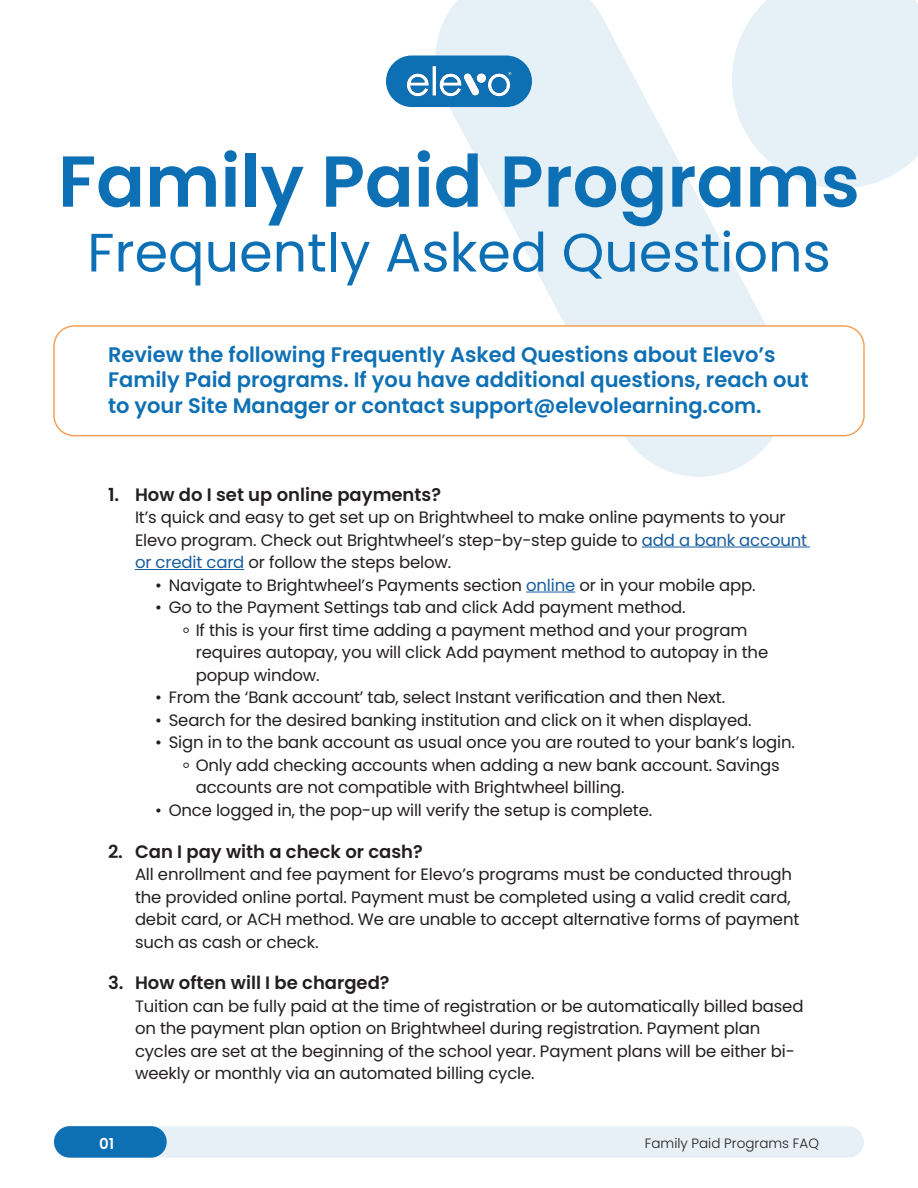
<style>
.page{position:relative;width:918px;height:1188px;background:#fff}
.page>*{position:absolute;margin:0;border:0;box-sizing:border-box;transform-origin:0 0}
.t1{font:600 72px "Poppins";color:#0e70b4}
.t2{font:54px "Poppins";color:#0e70b4}
.t3{font:600 21px/25.2px "Poppins";color:#0e70b4}
.t4{font:600 18px "Poppins";color:#231f20}
.Body_Text{font:16.5px/22.5px "Poppins";letter-spacing:-.01em;color:#231f20}
.t5{font:600 15px "Poppins";color:#fff}
.t6{font:300 13.5px "Poppins";color:#231f20}
.s1{color:#175d9e}
</style>
<div class="page">
<div style="left:54px;top:1126px;width:810px;height:32px;background:#e7f0f7;border-radius:16px"></div>
<div style="left:54px;top:1126px;width:113px;height:32px;background:#0e70b4;border-radius:16px"></div>
<div style="left:800px;top:0;width:118px;height:188px;background:#e6f0f7"></div>
<svg style="left:433px;top:0;width:367px;height:477px;fill:#e6f0f7"></svg>
<div style="left:386px;top:56px;width:146px;height:51px;background:#0e70b4;border-radius:26px"></div>
<div style="left:54px;top:326px;width:810px;height:110px;background:#fff;border-radius:20px"></div>
<div style="left:53px;top:325px;width:812px;height:111px;border:2px solid #f8a05b;border-radius:20px"></div>
<hr style="left:642px;top:547px;width:168px;height:1px;background:#175d9e">
<hr style="left:135px;top:569px;width:109px;height:1px;background:#175d9e">
<hr style="left:526px;top:592px;width:49px;height:1px;background:#175d9e">
<img style="left:406px;top:66px;width:106px;height:31px">
<p class="t1" style="left:58px;top:140px;width:803px">Family Paid Programs</p>
<p class="t2" style="left:87px;top:221px;width:745px">Frequently Asked Questions</p>
<p class="t3" style="left:108px;top:342px;width:702px">Review the following Frequently Asked Questions about Elevo’s<br>Family Paid programs. If you have additional questions, reach out to your Site Manager or contact support@elevolearning.com.</p>
<p class="t4" style="left:108px;top:484px;width:335px">1. How do I set up online payments?</p>
<p class="Body_Text" style="left:135px;top:506px;width:674px">It’s quick and easy to get set up on Brightwheel to make online payments to your<br>Elevo program. Check out Brightwheel’s step-by-step guide to <span class="s1">add a bank account or credit card</span> or follow the steps below.</p>
<p class="Body_Text" style="left:155px;top:574px;width:602px">• Navigate to Brightwheel’s Payments section <span class="s1">online</span> or in your mobile app.</p>
<p class="Body_Text" style="left:155px;top:596px;width:532px">• Go to the Payment Settings tab and click Add payment method.</p>
<p class="Body_Text" style="left:196px;top:619px;width:574px;text-indent:-14px">॰ If this is your first time adding a payment method and your program requires autopay, you will click Add payment method to autopay in the popup window.</p>
<p class="Body_Text" style="left:155px;top:686px;width:572px">• From the ‘Bank account’ tab, select Instant verification and then Next.</p>
<p class="Body_Text" style="left:155px;top:709px;width:598px">• Search for the desired banking institution and click on it when displayed.</p>
<p class="Body_Text" style="left:155px;top:731px;width:641px">• Sign in to the bank account as usual once you are routed to your bank’s login.</p>
<p class="Body_Text" style="left:196px;top:754px;width:586px;text-indent:-14px">॰ Only add checking accounts when adding a new bank account. Savings accounts are not compatible with Brightwheel billing.</p>
<p class="Body_Text" style="left:155px;top:799px;width:498px">• Once logged in, the pop-up will verify the setup is complete.</p>
<p class="t4" style="left:108px;top:841px;width:316px">2. Can I pay with a check or cash?</p>
<p class="Body_Text" style="left:135px;top:863px;width:666px">All enrollment and fee payment for Elevo’s programs must be conducted through the provided online portal. Payment must be completed using a valid credit card, debit card, or ACH method. We are unable to accept alternative forms of payment such as cash or check.</p>
<p class="t4" style="left:108px;top:973px;width:283px">3. How often will I be charged?</p>
<p class="Body_Text" style="left:135px;top:995px;width:670px">Tuition can be fully paid at the time of registration or be automatically billed based on the payment plan option on Brightwheel during registration. Payment plan cycles are set at the beginning of the school year. Payment plans will be either bi&shy;weekly or monthly via an automated billing cycle.</p>
<p class="t5" style="left:99px;top:1135px;width:17px">01</p>
<p class="t6" style="left:645px;top:1135px;width:176px">Family Paid Programs FAQ</p>
</div>
